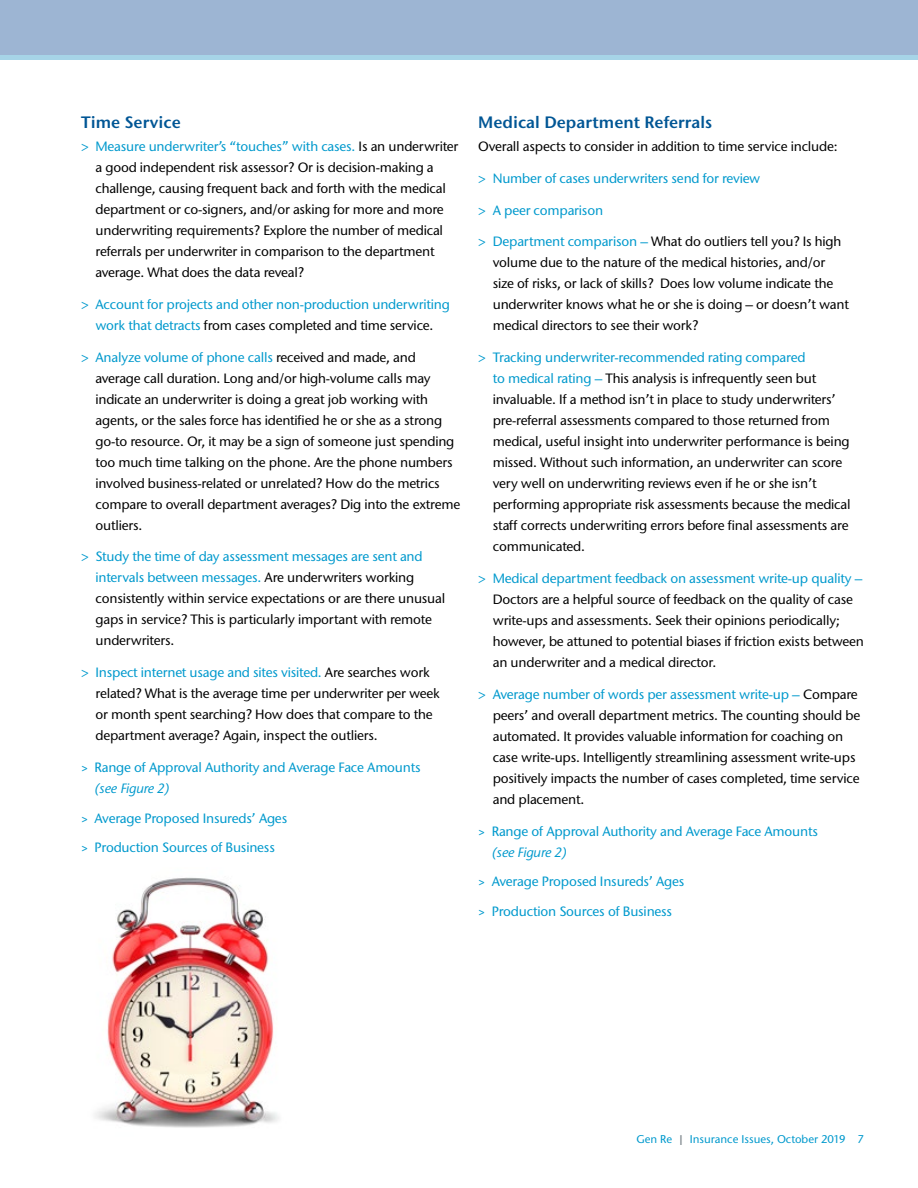
<style>
.page{position:relative;width:918px;height:1188px;background:#fff}
.page>*{position:absolute;margin:0;border:0;box-sizing:border-box;transform-origin:0 0}
.t1{font:600 16.5px "Stone Sans GC Re";color:#005695}
.t2{font:13.5px/21px "Stone Sans GC Re";letter-spacing:-.015em;color:#000}
.t3{font:13.5px/29.7px "Stone Sans GC Re";letter-spacing:-.015em;color:#0099cd}
.t4{font:italic 13.5px "Stone Sans GC Re";letter-spacing:-.015em;color:#0099cd}
.t5{font:11.25px "Stone Sans GC Re";color:#0099cd}
.s1{font-family:"Stone Sans Semi Boold";color:#0099cd}
.s2{color:#0099cd}
.s3{font-family:"Stone Sans Semi Boold"}
.s4{color:#000}
.s5{color:#68737a}
</style>
<div class="page">
<div style="left:0;top:53px;width:918px;height:7px;background:#a6d4e7"></div>
<div style="left:0;top:0;width:918px;height:55px;background:#9db5d3"></div>
<img style="left:95px;top:877px;width:184px;height:251px">
<p class="t1" style="left:81px;top:112px;width:101px">Time Service</p>
<p class="t2" style="left:95px;top:136px;width:364px;text-indent:-14px"><span class="s1">&gt;</span> <span class="s2">Measure underwriter’s “touches” with cases.</span> Is an underwriter a good independent risk assessor? Or is decision-making a challenge, causing frequent back and forth with the medical department or co-signers, and/or asking for more and more underwriting requirements? Explore the number of medical referrals per underwriter in comparison to the department average. What does the data reveal?</p>
<p class="t3" style="left:81px;top:294px;width:370px;line-height:21px;text-align:center"><span class="s3">&gt;</span> Account for projects and other non-production underwriting work that detracts <span class="s4">from cases completed and time service.</span></p>
<p class="t2" style="left:95px;top:346px;width:366px;text-indent:-14px"><span class="s1">&gt;</span> <span class="s2">Analyze volume of phone calls</span> received and made, and average call duration. Long and/or high-volume calls may indicate an underwriter is doing a great job working with agents, or the sales force has identified he or she as a strong go-to resource. Or, it may be a sign of someone just spending too much time talking on the phone. Are the phone numbers involved business-related or unrelated? How do the metrics compare to overall department averages? Dig into the extreme outliers.</p>
<p class="t2" style="left:95px;top:546px;width:351px;text-indent:-14px"><span class="s1">&gt;</span> <span class="s2">Study the time of day assessment messages are sent and intervals between messages.</span> Are underwriters working consistently within service expectations or are there unusual gaps in service? This is particularly important with remote underwriters.</p>
<p class="t2" style="left:95px;top:662px;width:346px;text-indent:-14px"><span class="s1">&gt;</span> <span class="s2">Inspect internet usage and sites visited.</span> Are searches work related? What is the average time per underwriter per week or month spent searching? How does that compare to the department average? Again, inspect the outliers.</p>
<p class="t3" style="left:81px;top:752px;width:341px">&gt; Range of Approval Authority and Average Face Amounts</p>
<p class="t4" style="left:94px;top:780px;width:77px">(see Figure 2)</p>
<p class="t3" style="left:81px;top:803px;width:208px">&gt; Average Proposed Insureds’ Ages &gt; Production Sources of Business</p>
<p class="t1" style="left:478px;top:112px;width:235px">Medical Department Referrals</p>
<p class="t2" style="left:478px;top:136px;width:361px">Overall aspects to consider in addition to time service include:</p>
<p class="t3" style="left:478px;top:163px;width:284px"><span class="s3">&gt;</span> Number of cases underwriters send for review</p>
<p class="t3" style="left:478px;top:195px;width:126px"><span class="s3">&gt;</span> A peer comparison</p>
<p class="t2" style="left:493px;top:231px;width:358px;text-indent:-14px"><span class="s1">&gt;</span> <span class="s2">Department comparison –</span> What do outliers tell you? Is high volume due to the nature of the medical histories, and/or size of risks, or lack of skills? Does low volume indicate the underwriter knows what he or she is doing – or doesn’t want medical directors to see their work?</p>
<p class="t2" style="left:493px;top:347px;width:359px;text-indent:-14px"><span class="s1">&gt;</span> <span class="s2">Tracking underwriter-recommended rating compared<br>to medical rating –</span> This analysis is infrequently seen but invaluable. If a method isn’t in place to study underwriters’ pre-referral assessments compared to those returned from medical, useful insight into underwriter performance is being missed. Without such information, an underwriter can score very well on underwriting reviews even if he or she isn’t performing appropriate risk assessments because the medical staff corrects underwriting errors before final assessments are communicated.</p>
<p class="t2" style="left:493px;top:568px;width:373px;text-indent:-14px"><span class="s1">&gt;</span> <span class="s2">Medical department feedback on assessment write-up quality – </span>Doctors are a helpful source of feedback on the quality of case write-ups and assessments. Seek their opinions periodically; however, be attuned to potential biases if friction exists between an underwriter and a medical director.</p>
<p class="t2" style="left:493px;top:684px;width:369px;text-indent:-14px"><span class="s1">&gt;</span> <span class="s2">Average number of words per assessment write-up –</span> Compare peers’ and overall department metrics. The counting should be automated. It provides valuable information for coaching on case write-ups. Intelligently streamlining assessment write-ups positively impacts the number of cases completed, time service and placement.</p>
<p class="t3" style="left:478px;top:816px;width:341px">&gt; Range of Approval Authority and Average Face Amounts</p>
<p class="t4" style="left:492px;top:844px;width:77px">(see Figure 2)</p>
<p class="t3" style="left:478px;top:867px;width:208px">&gt; Average Proposed Insureds’ Ages &gt; Production Sources of Business</p>
<p class="t5" style="left:636px;top:1132px;width:229px">Gen Re <span class="s5">|</span> Insurance Issues, October 2019 7</p>
</div>
